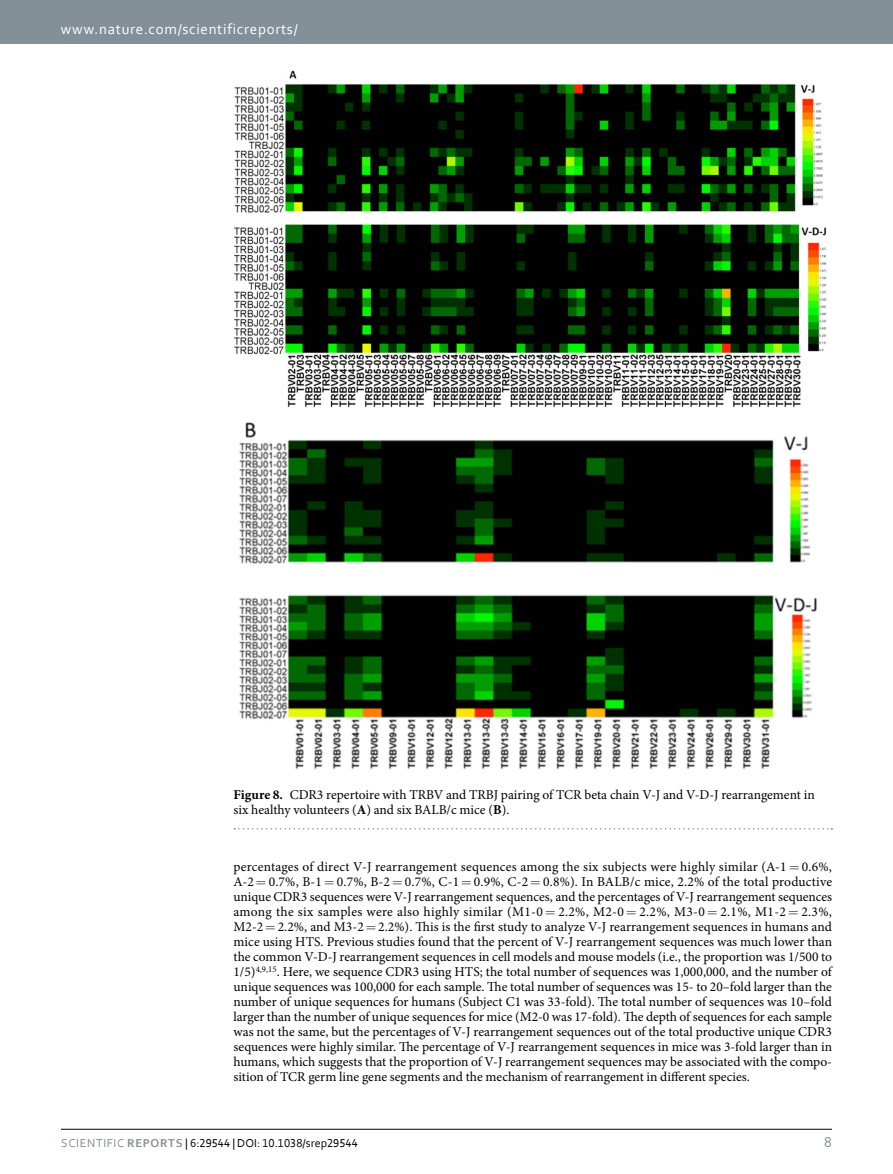
<style>
.page{position:relative;width:893px;height:1174px;background:#fff}
.page>*{position:absolute;margin:0;border:0;box-sizing:border-box;transform-origin:0 0}
.t1{font:15px "Corbel";letter-spacing:.045em;color:#fff}
.t2{font:15px "Corbel";color:#839097}
.t3{font:13.5px/15px "Minion Pro";color:#000;text-align:justify}
.t4{font:12px "Corbel";color:#000}
.s1{font-weight:700}
.s2{color:#839097}
.s3{font-weight:700;color:#839097}
</style>
<div class="page">
<div style="left:0;top:0;width:893px;height:43px;background:#839097"></div>
<hr style="left:61px;top:1129px;width:771px;height:1px;background:#000">
<img style="left:234px;top:70px;width:593px;height:699px">
<svg style="left:234px;top:828px;width:598px;height:1px"></svg>
<p class="t1" style="left:61px;top:19px;width:238px">www.nature.com/scientificreports/</p>
<p class="t3" style="left:233px;top:787px;width:583px"><span class="s1">Figure 8.</span> CDR3 repertoire with TRBV and TRBJ pairing of TCR beta chain V-J and V-D-J rearrangement in six healthy volunteers (<span class="s1">A</span>) and six BALB/c mice (<span class="s1">B</span>).</p>
<p class="t3" style="left:233px;top:859px;width:600px">percentages of direct V-J rearrangement sequences among the six subjects were highly similar (A-1 0.6%, A-2 0.7%, B-1 0.7%, B-2 0.7%, C-1 0.9%, C-2 0.8%). In BALB/c mice, 2.2% of the total productive unique CDR3 sequences were V-J rearrangement sequences, and the percentages of V-J rearrangement sequences among the six samples were also highly similar (M1-0 2.2%, M2-0 2.2%, M3-0 2.1%, M1-2 2.3%, M2-2 2.2%, and M3-2 2.2%). This is the first study to analyze V-J rearrangement sequences in humans and mice using HTS. Previous studies found that the percent of V-J rearrangement sequences was much lower than the common V-D-J rearrangement sequences in cell models and mouse models (i.e., the proportion was 1/500 to 1/5)<sup>4,9,15</sup>. Here, we sequence CDR3 using HTS; the total number of sequences was 1,000,000, and the number of unique sequences was 100,000 for each sample. The total number of sequences was 15- to 20–fold larger than the number of unique sequences for humans (Subject C1 was 33-fold). The total number of sequences was 10–fold larger than the number of unique sequences for mice (M2-0 was 17-fold). The depth of sequences for each sample was not the same, but the percentages of V-J rearrangement sequences out of the total productive unique CDR3 sequences were highly similar. The percentage of V-J rearrangement sequences in mice was 3-fold larger than in humans, which suggests that the proportion of V-J rearrangement sequences may be associated with the compo&shy;sition of TCR germ line gene segments and the mechanism of rearrangement in different species.</p>
<p class="t4" style="left:61px;top:1135px;width:298px"><span class="s2">Scientific</span> <span class="s3">REPORTS</span> | 6:29544 | DOI: 10.1038/srep29544</p>
<p class="t2" style="left:824px;top:1132px;width:9px">8</p>
</div>
